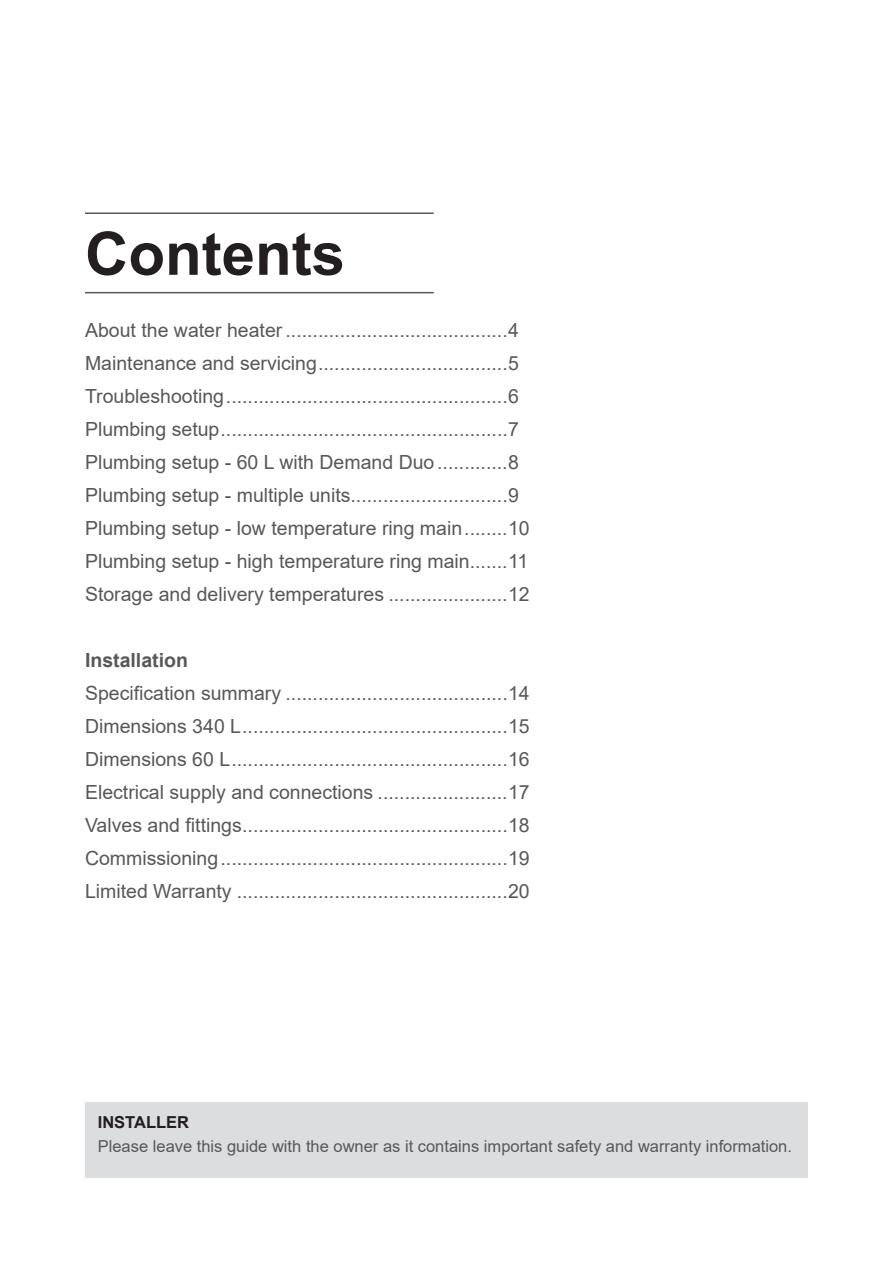
<style>
.page{position:relative;width:893px;height:1263px;background:#fff}
.page>*{position:absolute;margin:0;border:0;box-sizing:border-box;transform-origin:0 0}
.t1{font:700 60px "Arial";color:#231f20}
.TOC_body_text{font:19.5px "Arial";color:#57585a}
.TOC_body_text-2{font:700 19.5px "Arial";color:#57585a}
.t2{font:16.5px "Arial";color:#57585a}
.t3{font:700 16.5px "Arial";color:#231f20}
</style>
<div class="page">
<hr style="left:85px;top:212px;width:349px;height:2px;background:#57585a">
<hr style="left:85px;top:292px;width:349px;height:1px;background:#57585a">
<div style="left:85px;top:1103px;width:723px;height:75px;background:#dcdddf"></div>
<p class="t1" style="left:85px;top:211px;width:261px">Contents</p>
<p class="TOC_body_text" style="left:85px;top:317px;width:435px">About the water heater .........................................4</p>
<p class="TOC_body_text" style="left:85px;top:350px;width:435px">Maintenance and servicing...................................5</p>
<p class="TOC_body_text" style="left:85px;top:383px;width:435px">Troubleshooting....................................................6</p>
<p class="TOC_body_text" style="left:85px;top:416px;width:435px">Plumbing setup.....................................................7</p>
<p class="TOC_body_text" style="left:85px;top:449px;width:435px">Plumbing setup - 60 L with Demand Duo .............8</p>
<p class="TOC_body_text" style="left:85px;top:482px;width:435px">Plumbing setup - multiple units.............................9</p>
<p class="TOC_body_text" style="left:85px;top:515px;width:446px">Plumbing setup - low temperature ring main........10</p>
<p class="TOC_body_text" style="left:85px;top:548px;width:445px">Plumbing setup - high temperature ring main.......11</p>
<p class="TOC_body_text" style="left:85px;top:581px;width:446px">Storage and delivery temperatures ......................12</p>
<p class="TOC_body_text-2" style="left:85px;top:647px;width:104px">Installation</p>
<p class="TOC_body_text" style="left:85px;top:680px;width:446px">Specification summary .........................................14</p>
<p class="TOC_body_text" style="left:85px;top:713px;width:446px">Dimensions 340 L.................................................15</p>
<p class="TOC_body_text" style="left:85px;top:746px;width:446px">Dimensions 60 L...................................................16</p>
<p class="TOC_body_text" style="left:85px;top:779px;width:446px">Electrical supply and connections ........................17</p>
<p class="TOC_body_text" style="left:85px;top:812px;width:446px">Valves and fittings.................................................18</p>
<p class="TOC_body_text" style="left:85px;top:845px;width:446px">Commissioning.....................................................19</p>
<p class="TOC_body_text" style="left:85px;top:878px;width:446px">Limited Warranty ..................................................20</p>
<p class="t3" style="left:98px;top:1110px;width:93px">INSTALLER</p>
<p class="t2" style="left:98px;top:1134px;width:696px">Please leave this guide with the owner as it contains important safety and warranty information.</p>
</div>
